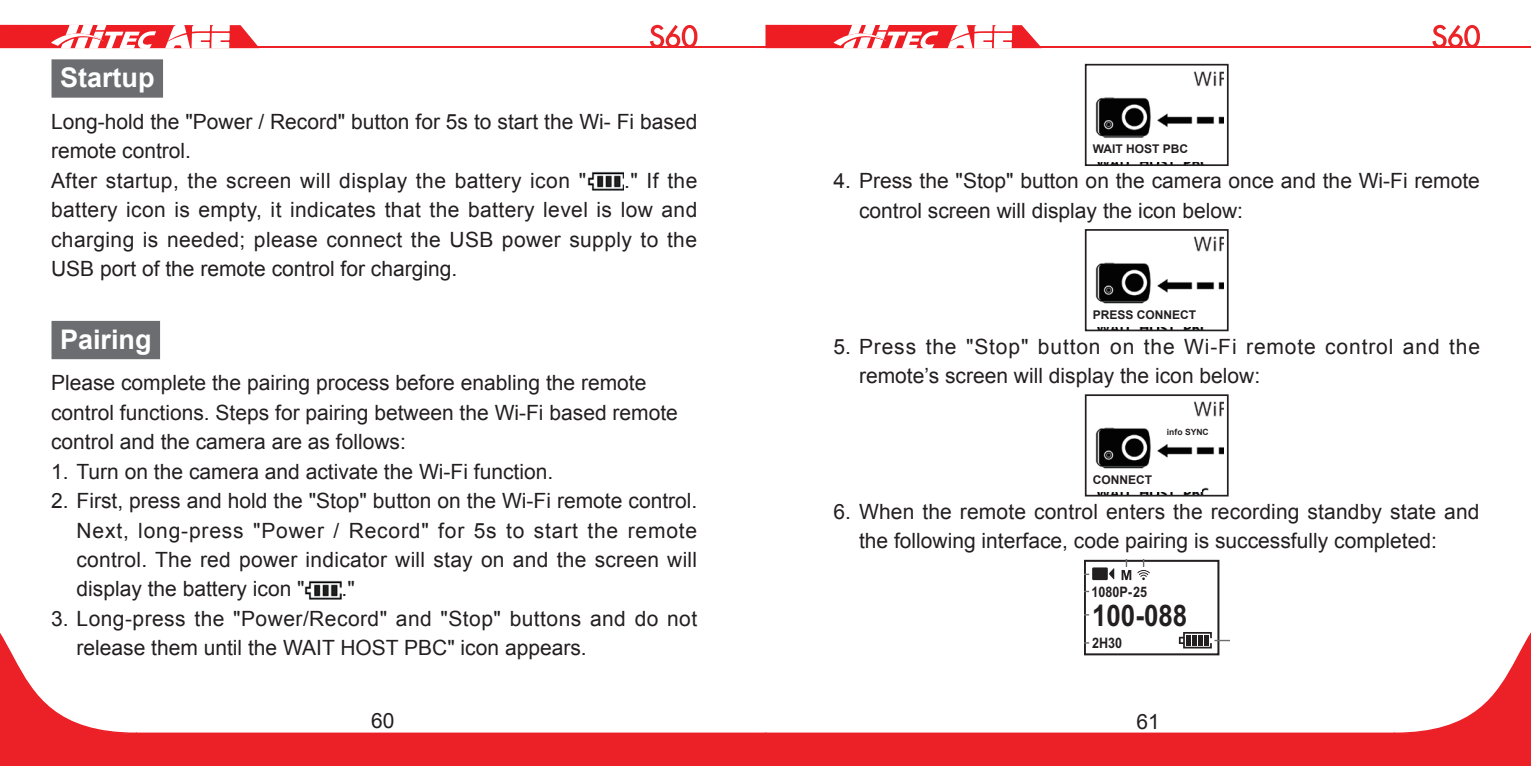
<style>
.page{position:relative;width:1531px;height:766px;background:#fff}
.page>*{position:absolute;margin:0;border:0;box-sizing:border-box;transform-origin:0 0}
.t1{font:700 29.7px "Arial";color:#231f20;scale:.87 1}
.t2{font:700 27px "Arial";color:#fff}
.t3{font:21px/29.4px "Arial";color:#231f20}
.t4{font:21px/29.4px "Arial";letter-spacing:.02em;color:#231f20}
.t5{font:21px/29.4px "Arial";letter-spacing:.04em;color:#231f20}
.t6{font:16.5px "Arial";color:#231f20}
.t7{font:700 14.4px "Arial";color:#231f20;scale:.87 1}
.t8{font:700 12px "Arial";color:#231f20}
.t9{font:700 8.4px "Arial";color:#231f20}
</style>
<div class="page">
<hr style="left:30px;top:46px;width:1501px;height:2px;background:#ec2127">
<svg style="left:0;top:25px;width:259px;height:24px"></svg>
<svg style="left:0;top:581px;width:1531px;height:184px"></svg>
<svg style="left:765px;top:25px;width:277px;height:24px"></svg>
<svg style="left:1432px;top:25px;width:48px;height:21px"></svg>
<svg style="left:650px;top:25px;width:47px;height:21px"></svg>
<div style="left:52px;top:59px;width:111px;height:39px;background:#6c6d70"></div>
<div style="left:52px;top:321px;width:108px;height:38px;background:#6c6d70"></div>
<img style="left:587px;top:171px;width:37px;height:20px">
<img style="left:305px;top:580px;width:36px;height:19px">
<img style="left:1095px;top:71px;width:128px;height:92px">
<div style="left:1085px;top:64px;width:143px;height:102px;border:2px solid #231f20"></div>
<div style="left:1093px;top:143px;width:131px;height:19px;background:#fff"></div>
<img style="left:1095px;top:236px;width:128px;height:92px">
<div style="left:1085px;top:229px;width:143px;height:102px;border:2px solid #231f20"></div>
<div style="left:1093px;top:308px;width:131px;height:19px;background:#fff"></div>
<img style="left:1095px;top:401px;width:128px;height:92px">
<div style="left:1085px;top:394px;width:143px;height:102px;border:2px solid #231f20"></div>
<div style="left:1093px;top:473px;width:108px;height:19px;background:#fff"></div>
<div style="left:1092px;top:567px;width:16px;height:13px;background:#231f20"></div>
<svg style="left:1109px;top:568px;width:5px;height:11px"></svg>
<div style="left:1084px;top:559px;width:135px;height:96px;border:2px solid #231f20"></div>
<svg style="left:1179px;top:631px;width:50px;height:17px"></svg>
<svg style="left:1137px;top:559px;width:13px;height:21px"></svg>
<svg style="left:1121px;top:559px;width:10px;height:21px"></svg>
<p class="t2" style="left:60px;top:59px;width:96px">Startup</p>
<p class="t3" style="left:51px;top:107px;width:648px">Long-hold the "Power / Record" button for 5s to start the Wi- Fi based remote control.<br>After startup, the screen will display the battery icon "</p>
<p class="t3" style="left:51px;top:166px;width:648px;text-align:justify;text-indent:573px">." If the battery icon is empty, it indicates that the battery level is low and charging is needed; please connect the USB power supply to the USB port of the remote control for charging.</p>
<p class="t2" style="left:60px;top:321px;width:93px">Pairing</p>
<p class="t3" style="left:51px;top:368px;width:628px">Please complete the pairing process before enabling the remote control functions. Steps for pairing between the Wi-Fi based remote control and the camera are as follows:</p>
<p class="t3" style="left:51px;top:456px;width:504px">1. Turn on the camera and activate the Wi-Fi function.</p>
<p class="t3" style="left:77px;top:486px;width:622px;text-align:justify;text-indent:-26px">2. First, press and hold the "Stop" button on the Wi-Fi remote control.<br>Next, long-press "Power / Record" for 5s to start the remote control. The red power indicator will stay on and the screen will display the battery icon "</p>
<p class="t3" style="left:341px;top:574px;width:15px">."</p>
<p class="t4" style="left:77px;top:603px;width:622px;text-indent:-26px">3. Long-press the "Power/Record" and "Stop" buttons and do not release them until the WAIT HOST PBC" icon appears.</p>
<p class="t8" style="left:1093px;top:141px;width:97px">WAIT HOST PBC</p>
<p class="t3" style="left:859px;top:166px;width:622px;text-indent:-26px">4. Press the "Stop" button on the camera once and the Wi-Fi remote control screen will display the icon below:</p>
<p class="t8" style="left:1093px;top:306px;width:105px">PRESS CONNECT</p>
<p class="t5" style="left:859px;top:331px;width:622px;text-indent:-26px">5. Press the "Stop" button on the Wi-Fi remote control and the remote’s screen will display the icon below:</p>
<p class="t9" style="left:1167px;top:426px;width:43px">info SYNC</p>
<p class="t8" style="left:1093px;top:471px;width:61px">CONNECT</p>
<p class="t3" style="left:859px;top:496px;width:622px;text-indent:-26px">6. When the remote control enters the recording standby state and the following interface, code pairing is successfully completed:</p>
<p class="t6" style="left:1122px;top:526px;width:28px">5 6</p>
<p class="t7" style="left:1091px;top:582px;width:66px">1080P- 25</p>
<h1 class="t1" style="left:1092px;top:595px;width:111px">100-088</h1>
<p class="t7" style="left:1092px;top:633px;width:36px">2H30</p>
<p class="t3" style="left:371px;top:706px;width:25px">60</p>
<p class="t3" style="left:1136px;top:706px;width:25px">61</p>
</div>
